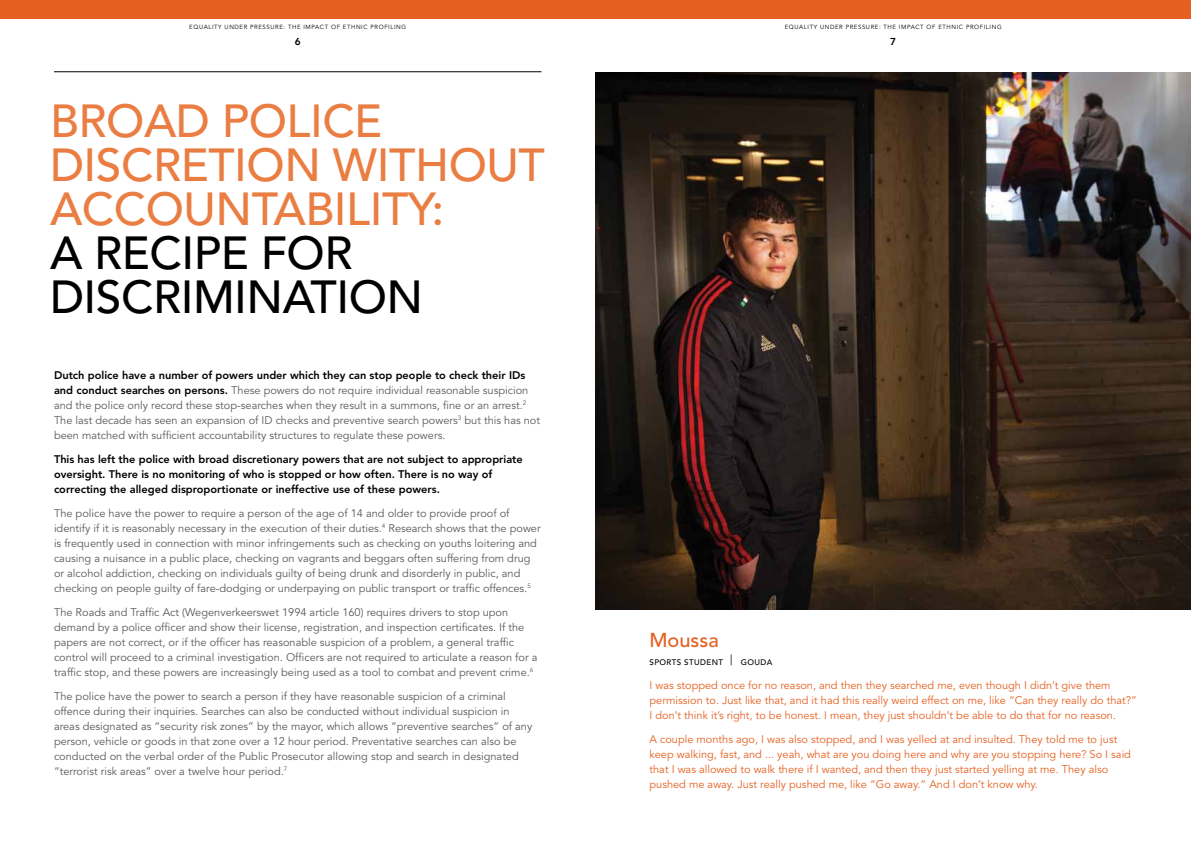
<style>
.page{position:relative;width:1191px;height:842px;background:#fff}
.page>*{position:absolute;margin:0;border:0;box-sizing:border-box;transform-origin:0 0}
.t1{font:500 46px/44px "Avenir";letter-spacing:-.01em;color:#ea7d42}
.t2{font:500 46px/44px "Avenir";letter-spacing:-.01em;color:#000}
.t3{font:500 20px "Avenir";color:#e56020}
.t4{font:11px/15px "Avenir";color:#58595b}
.t5{font:11px/15px "Avenir";color:#e56020}
.t6{font:800 11px/15px "Avenir";color:#000}
.t7{font:800 10px "Avenir";color:#000}
.t8{font:500 8px "Avenir";letter-spacing:.05em;color:#000}
.t9{font:6px "Avenir";letter-spacing:.1em;color:#000}
.s1{font-weight:800;color:#000}
.s2{font-size:14px;color:#58595b}
</style>
<div class="page">
<div style="left:0;top:0;width:1191px;height:18px;background:#e56020"></div>
<img style="left:595px;top:72px;width:596px;height:537px">
<hr style="left:54px;top:71px;width:487px;height:1px;background:#000">
<p class="t9" style="left:189px;top:23px;width:27px">Equality</p>
<p class="t9" style="left:225px;top:23px;width:11px">unde</p>
<p class="t9" style="left:244px;top:23px;width:20px">r Press</p>
<p class="t9" style="left:270px;top:23px;width:27px">ure: The</p>
<p class="t9" style="left:303px;top:23px;width:8px">Impa</p>
<p class="t9" style="left:320px;top:23px;width:32px">ct of Ethni</p>
<p class="t9" style="left:363px;top:23px;width:44px">c Profi ling</p>
<p class="t7" style="left:295px;top:35px;width:7px">6</p>
<h1 class="t1" style="left:50px;top:100px;width:496px">BROAD POLICE<br>DISCRETION WITHOUT<br>ACCOUNTABILITY:</h1>
<h1 class="t2" style="left:50px;top:232px;width:375px">A RECIPE FOR<br>DISCRIMINATION</h1>
<p class="t4" style="left:54px;top:368px;width:487px"><span class="s1">Dutch police have a number of powers under which they can stop people to check their IDs and conduct searches on persons.</span> These powers do not require individual reasonable suspicion and the police only record these stop-searches when they result in a summons, fine or an arrest.<sup>2<br></sup>The last decade has seen an expansion of ID checks and preventive search powers<sup>3</sup> but this has not been matched with sufficient accountability structures to regulate these powers.</p>
<p class="t6" style="left:54px;top:451px;width:470px">This has left the police with broad discretionary powers that are not subject to appropriate oversight. There is no monitoring of who is stopped or how often. There is no way of correcting the alleged disproportionate or ineffective use of these powers.</p>
<p class="t4" style="left:54px;top:506px;width:488px">The police have the power to require a person of the age of 14 and older to provide proof of identify if it is reasonably necessary in the execution of their duties.<sup>4</sup> Research shows that the power is frequently used in connection with minor infringements such as checking on youths loitering and causing a nuisance in a public place, checking on vagrants and beggars often suffering from drug or alcohol addiction, checking on individuals guilty of being drunk and disorderly in public, and checking on people guilty of fare-dodging or underpaying on public transport or traffic offences.<sup>5</sup></p>
<p class="t4" style="left:54px;top:605px;width:485px">The Roads and Traffic Act (Wegenverkeerswet 1994 article 160) requires drivers to stop upon demand by a police officer and show their license, registration, and inspection certificates. If the papers are not correct, or if the officer has reasonable suspicion of a problem, a general traffic control will proceed to a criminal investigation. Officers are not required to articulate a reason for a traffic stop, and these powers are increasingly being used as a tool to combat and prevent crime.<sup>6</sup></p>
<p class="t4" style="left:54px;top:689px;width:480px">The police have the power to search a person if they have reasonable suspicion of a criminal offence during their inquiries. Searches can also be conducted without individual suspicion in areas designated as “security risk zones” by the mayor, which allows “preventive searches” of any person, vehicle or goods in that zone over a 12 hour period. Preventative searches can also be conducted on the verbal order of the Public Prosecutor allowing stop and search in designated “terrorist risk areas” over a twelve hour period.<sup>7</sup></p>
<p class="t9" style="left:784px;top:23px;width:27px">Equality</p>
<p class="t9" style="left:820px;top:23px;width:11px">unde</p>
<p class="t9" style="left:839px;top:23px;width:20px">r Press</p>
<p class="t9" style="left:866px;top:23px;width:27px">ure: The</p>
<p class="t9" style="left:899px;top:23px;width:8px">Impa</p>
<p class="t9" style="left:915px;top:23px;width:32px">ct of Ethni</p>
<p class="t9" style="left:959px;top:23px;width:44px">c Profi ling</p>
<p class="t7" style="left:890px;top:35px;width:7px">7</p>
<h2 class="t3" style="left:649px;top:628px;width:71px">M OUSSA</h2>
<p class="t8" style="left:649px;top:657px;width:124px">SPORTS STUDENT <span class="s2">|</span> GOUDA</p>
<p class="t5" style="left:649px;top:678px;width:489px">I was stopped once for no reason, and then they searched me, even though I didn’t give them permission to. Just like that, and it had this really weird effect on me, like “Can they really do that?”<br>I don’t think it’s right, to be honest. I mean, they just shouldn’t be able to do that for no reason.</p>
<p class="t5" style="left:649px;top:732px;width:483px">A couple months ago, I was also stopped, and I was yelled at and insulted. They told me to just keep walking, fast, and ... yeah, what are you doing here and why are you stopping here? So I said that I was allowed to walk there if I wanted, and then they just started yelling at me. They also pushed me away. Just really pushed me, like “Go away.” And I don’t know why.</p>
</div>
